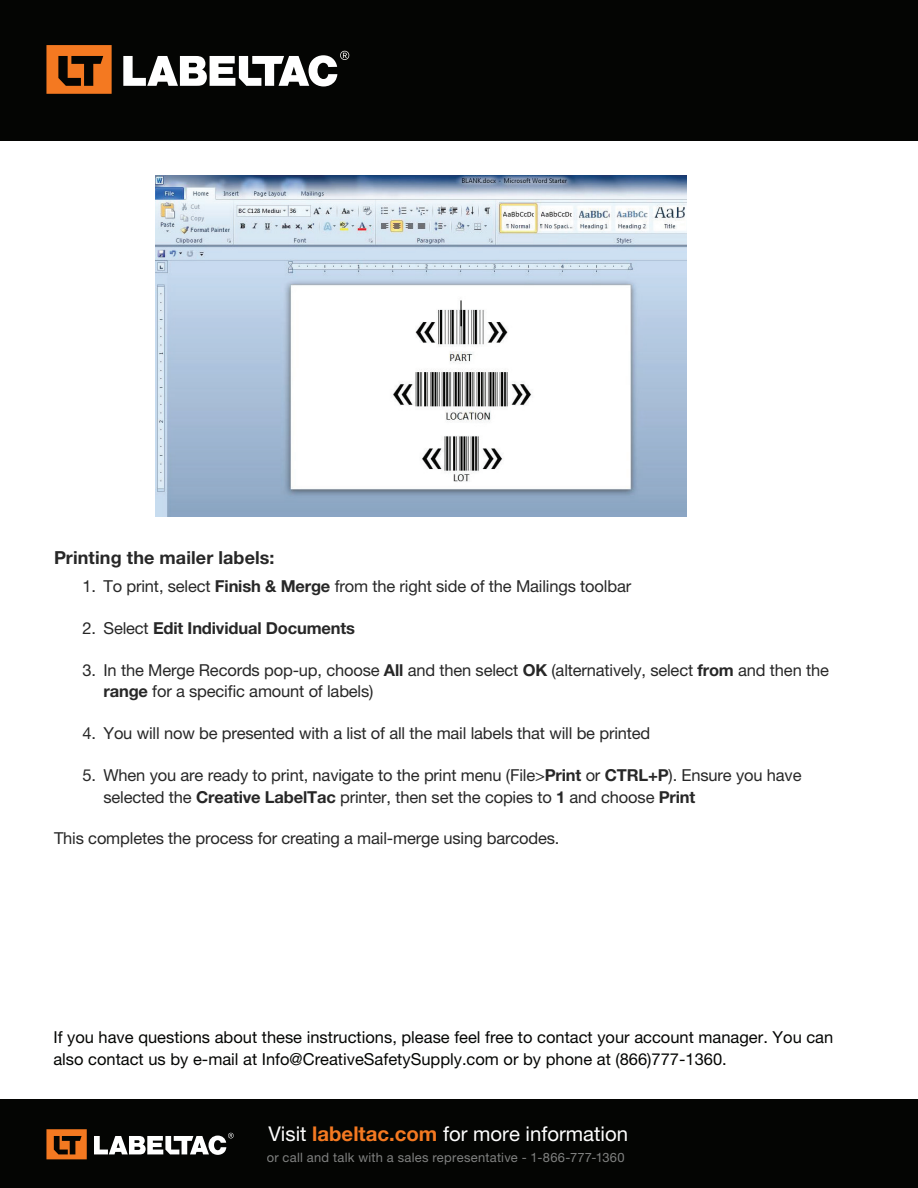
<style>
.page{position:relative;width:918px;height:1188px;background:#fff}
.page>*{position:absolute;margin:0;border:0;box-sizing:border-box;transform-origin:0 0}
.t1{font:20.4px "Helvetica Neue LT Pro";color:#fff}
.t2{font:700 18px "Helvetica Neue LT Pro";letter-spacing:.005em;color:#272727}
.t3{font:16.5px/21.6px "Helvetica Neue LT Pro";letter-spacing:-.01em;color:#272727}
.t4{font:16.5px/21.6px "Helvetica Neue LT Pro";color:#040503}
.t5{font:700 16.5px "Helvetica Neue LT Pro";letter-spacing:-.01em;color:#272727}
.t6{font:12.9px "Helvetica Neue LT Pro";letter-spacing:.02em;color:#808180}
.s1{font-weight:700}
.s2{font-weight:400}
.s3{font-weight:700;color:#f47921}
</style>
<div class="page">
<div style="left:0;top:0;width:918px;height:141px;background:#040503"></div>
<div style="left:0;top:1100px;width:918px;height:88px;background:#040503"></div>
<svg style="left:46px;top:1129px;width:41px;height:30px"></svg>
<svg style="left:94px;top:1133px;width:140px;height:22px"></svg>
<svg style="left:46px;top:45px;width:66px;height:49px"></svg>
<svg style="left:123px;top:51px;width:226px;height:36px"></svg>
<img style="left:155px;top:176px;width:532px;height:340px">
<p class="t2" style="left:54px;top:546px;width:222px">Printing the mailer labels:</p>
<p class="t3" style="left:83px;top:575px;width:550px">1. To print, select <span class="s1">Finish &amp; Merge</span> from the right side of the Mailings toolbar</p>
<p class="t5" style="left:83px;top:618px;width:274px"><span class="s2">2. Select</span> Edit Individual Documents</p>
<p class="t3" style="left:104px;top:659px;width:727px;text-indent:-21px">3. In the Merge Records pop-up, choose <span class="s1">All</span> and then select <span class="s1">OK</span> (alternatively, select <span class="s1">from</span> and then the <span class="s1">range</span> for a specific amount of labels)</p>
<p class="t3" style="left:83px;top:722px;width:569px">4. You will now be presented with a list of all the mail labels that will be printed</p>
<p class="t3" style="left:104px;top:764px;width:700px;text-indent:-21px">5. When you are ready to print, navigate to the print menu (File&gt;<span class="s1">Print</span> or <span class="s1">CTRL+P</span>). Ensure you have selected the <span class="s1">Creative LabelTac</span> printer, then set the copies to <span class="s1">1</span> and choose <span class="s1">Print</span></p>
<p class="t3" style="left:54px;top:828px;width:507px">This completes the process for creating a mail-merge using barcodes.</p>
<p class="t4" style="left:53px;top:1026px;width:781px">If you have questions about these instructions, please feel free to contact your account manager. You can also contact us by e-mail at Info@CreativeSafetySupply.com or by phone at (866)777-1360.</p>
<p class="t1" style="left:269px;top:1121px;width:361px">Visit <span class="s3">labeltac.com</span> for more information</p>
<p class="t6" style="left:267px;top:1150px;width:359px">or call and talk with a sales representative - 1-866-777-1360</p>
</div>
